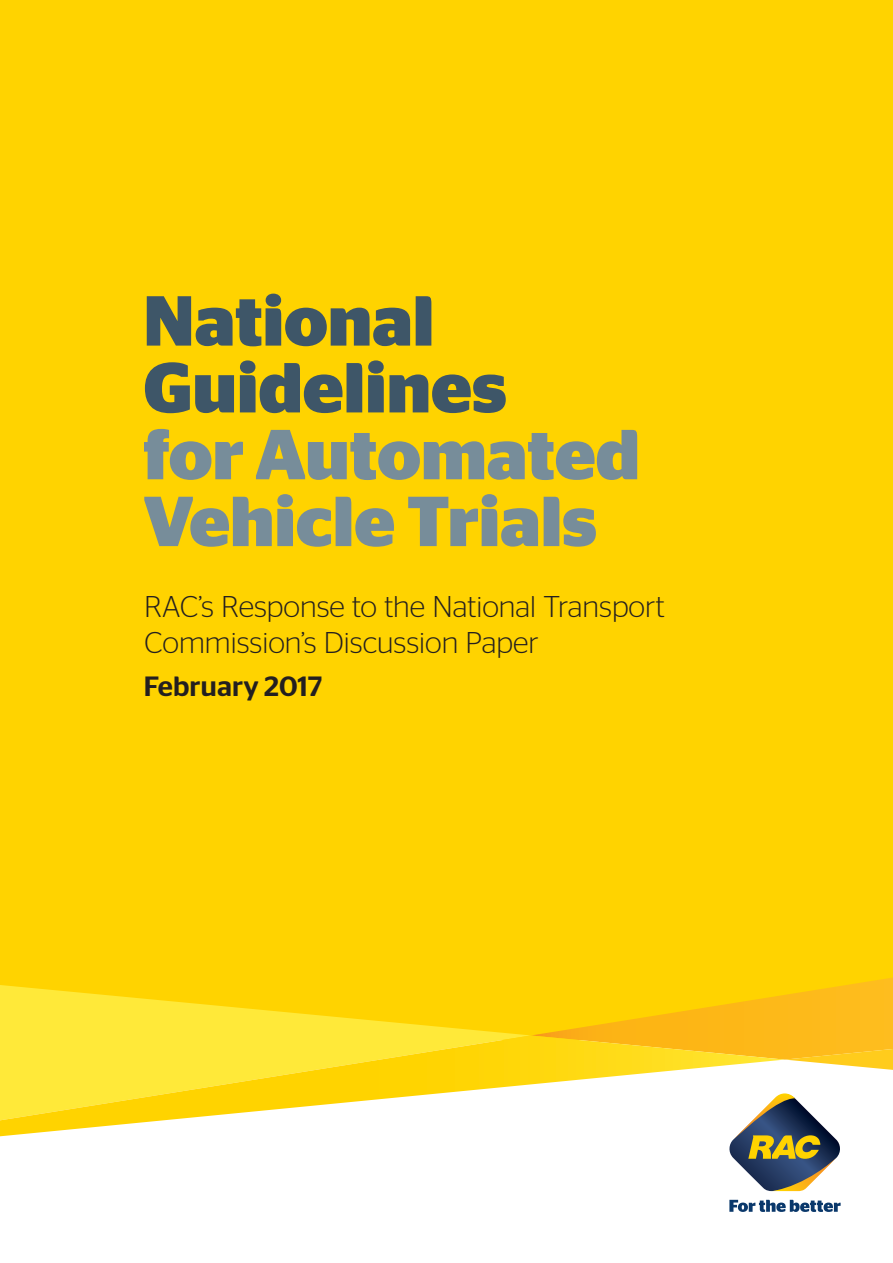
<style>
.page{position:relative;width:893px;height:1263px;background:#fff}
.page>*{position:absolute;margin:0;border:0;box-sizing:border-box;transform-origin:0 0}
.t1{font:700 70.5px/66.9px "Stag Sans";color:#778d9a}
.t2{font:700 70.5px/66.8px "Stag Sans";color:#3e5668}
.t3{font:300 30px/36px "Stag Sans";color:#231f20}
.t4{font:500 27.9px "Stag Sans";color:#231f20}
</style>
<div class="page">
<div style="left:0;top:0;width:893px;height:1040px;background:#ffd300"></div>
<svg style="left:729px;top:1200px;width:112px;height:12px"></svg>
<svg style="left:729px;top:1093px;width:111px;height:98px"></svg>
<svg style="left:0;top:985px;width:524px;height:50px"></svg>
<svg style="left:0;top:1035px;width:785px;height:101px"></svg>
<svg style="left:531px;top:977px;width:362px;height:93px"></svg>
<h1 class="t2" style="left:143px;top:288px;width:365px">National<br>Guidelines</h1>
<h1 class="t1" style="left:143px;top:421px;width:498px">for Automated<br>Vehicle Trials</h1>
<p class="t3" style="left:144px;top:588px;width:522px">RAC’s Response to the National Transport<br>Commission’s Discussion Paper</p>
<p class="t4" style="left:144px;top:670px;width:180px">February 2017</p>
</div>
